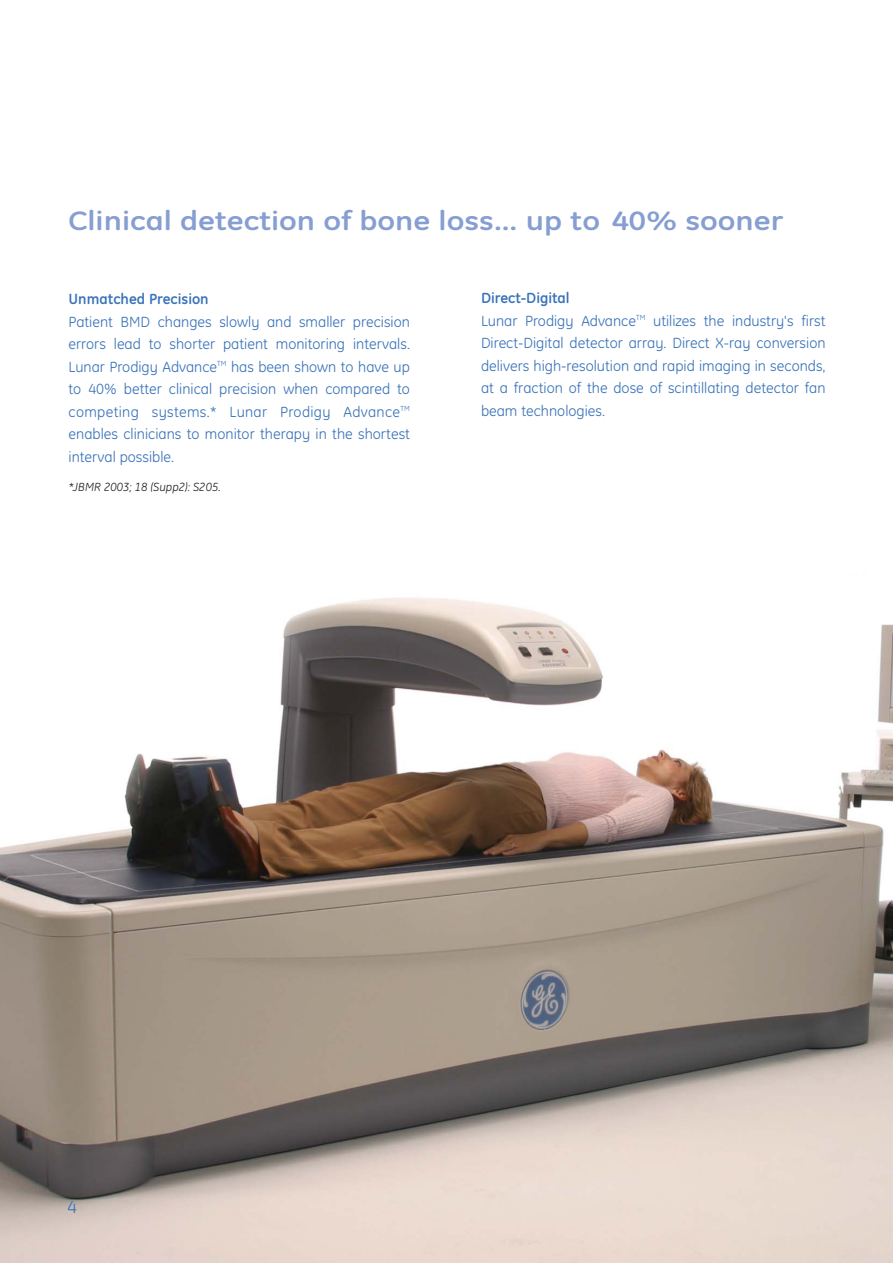
<style>
.page{position:relative;width:893px;height:1263px;background:#fff}
.page>*{position:absolute;margin:0;border:0;box-sizing:border-box;transform-origin:0 0}
.t1{font:700 27px "GE Inspira";color:#869ed1;scale:1.2 1}
.t2{font:18px "GE Inspira";color:#3a73b9}
.t3{font:15px/22.5px "GE Inspira";color:#3a73b9;text-align:justify}
.t4{font:700 15px "GE Inspira";color:#3a73b9}
.t5{font:italic 12px "GE Inspira";color:#231f20}
.s1{font-weight:700}
</style>
<div class="page">
<img style="left:0;top:597px;width:893px;height:666px">
<h1 class="t1" style="left:68px;top:211px;width:597px">Clinical detection of bone loss... up to 40% sooner</h1>
<p class="t4" style="left:69px;top:293px;width:142px">Unmatched Precision</p>
<p class="t3" style="left:69px;top:312px;width:343px">Patient BMD changes slowly and smaller precision errors lead to shorter patient monitoring intervals.<br>Lunar Prodigy Advance<sup>TM</sup> has been shown to have up to 40% better clinical precision when compared to competing systems.* Lunar Prodigy Advance<sup>TM </sup>enables clinicians to monitor therapy in the shortest interval possible.</p>
<p class="t5" style="left:69px;top:482px;width:154px">*JBMR 2003; 18 (Supp2): S205.</p>
<p class="t3" style="left:481px;top:288px;width:346px;text-align:left"><span class="s1">Direct-Digital<br></span>Lunar Prodigy Advance<sup>TM</sup> utilizes the industry's first Direct-Digital detector array. Direct X-ray conversion delivers high-resolution and rapid imaging in seconds, at a fraction of the dose of scintillating detector fan beam technologies.</p>
<p class="t2" style="left:68px;top:1200px;width:11px">4</p>
</div>
